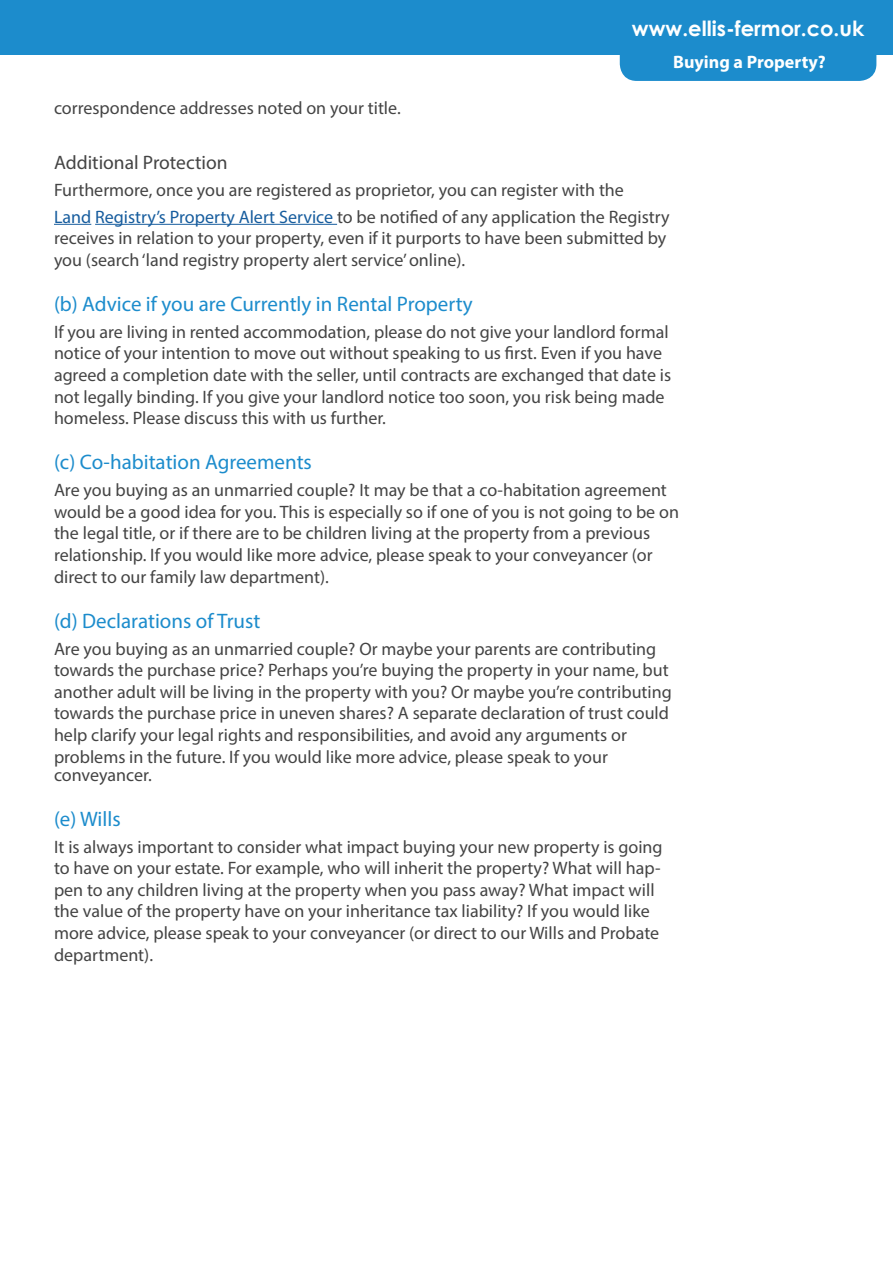
<style>
.page{position:relative;width:893px;height:1263px;background:#fff}
.page>*{position:absolute;margin:0;border:0;box-sizing:border-box;transform-origin:0 0}
.t1{font:21px "Myriad Pro";color:#1c8ccc}
.t2{font:700 21px "Century Gothic";color:#fff}
.t3{font:19.5px "Myriad Pro";color:#444}
.t4{font:18px "Myriad Pro";color:#444}
.t5{font:700 18px "Myriad Pro";color:#fff}
.s1{color:#175d9e}
</style>
<div class="page">
<hr style="left:54px;top:224px;width:37px;height:1px;background:#175d9e">
<hr style="left:95px;top:224px;width:242px;height:1px;background:#175d9e">
<div style="left:0;top:0;width:893px;height:54px;background:#1c8ccc"></div>
<div style="left:620px;top:27px;width:256px;height:54px;background:#1c8ccc;border-radius:17px"></div>
<p class="t2" style="left:632px;top:12px;width:234px">www.ellis-fermor.co.uk</p>
<p class="t5" style="left:673px;top:50px;width:154px">Buying a Property?</p>
<p class="t4" style="left:54px;top:97px;width:348px">correspondence addresses noted on your title.</p>
<p class="t3" style="left:54px;top:150px;width:175px">Additional Protection</p>
<p class="t4" style="left:54px;top:178px;width:571px">Furthermore, once you are registered as proprietor, you can register with the</p>
<p class="t4" style="left:54px;top:205px;width:617px"><span class="s1">Land Registry’s Property Alert Service</span> to be notified of any application the Registry</p>
<p class="t4" style="left:54px;top:227px;width:614px">receives in relation to your property, even if it purports to have been submitted by</p>
<p class="t4" style="left:54px;top:249px;width:413px">you (search ‘land registry property alert service’ online).</p>
<p class="t1" style="left:54px;top:291px;width:420px">(b) Advice if you are Currently in Rental Property</p>
<p class="t4" style="left:54px;top:321px;width:616px">If you are living in rented accommodation, please do not give your landlord formal</p>
<p class="t4" style="left:54px;top:342px;width:609px">notice of your intention to move out without speaking to us first. Even if you have</p>
<p class="t4" style="left:54px;top:364px;width:619px">agreed a completion date with the seller, until contracts are exchanged that date is</p>
<p class="t4" style="left:54px;top:385px;width:612px">not legally binding. If you give your landlord notice too soon, you risk being made</p>
<p class="t4" style="left:54px;top:407px;width:334px">homeless. Please discuss this with us further.</p>
<p class="t1" style="left:54px;top:449px;width:259px">(c) Co-habitation Agreements</p>
<p class="t4" style="left:54px;top:479px;width:614px">Are you buying as an unmarried couple? It may be that a co-habitation agreement</p>
<p class="t4" style="left:54px;top:501px;width:626px">would be a good idea for you. This is especially so if one of you is not going to be on</p>
<p class="t4" style="left:54px;top:522px;width:598px">the legal title, or if there are to be children living at the property from a previous</p>
<p class="t4" style="left:54px;top:544px;width:600px">relationship. If you would like more advice, please speak to your conveyancer (or</p>
<p class="t4" style="left:54px;top:565px;width:276px">direct to our family law department).</p>
<p class="t1" style="left:54px;top:607px;width:208px">(d) Declarations of Trust</p>
<p class="t4" style="left:54px;top:637px;width:604px">Are you buying as an unmarried couple? Or maybe your parents are contributing</p>
<p class="t4" style="left:54px;top:659px;width:616px">towards the purchase price? Perhaps you’re buying the property in your name, but</p>
<p class="t4" style="left:54px;top:681px;width:619px">another adult will be living in the property with you? Or maybe you’re contributing</p>
<p class="t4" style="left:54px;top:702px;width:616px">towards the purchase price in uneven shares? A separate declaration of trust could</p>
<p class="t4" style="left:54px;top:724px;width:574px">help clarify your legal rights and responsibilities, and avoid any arguments or</p>
<p class="t4" style="left:54px;top:745px;width:555px">problems in the future. If you would like more advice, please speak to your</p>
<p class="t4" style="left:54px;top:763px;width:99px">conveyancer.</p>
<p class="t1" style="left:54px;top:805px;width:68px">(e) Wills</p>
<p class="t4" style="left:54px;top:835px;width:610px">It is always important to consider what impact buying your new property is going</p>
<p class="t4" style="left:54px;top:857px;width:608px">to have on your estate. For example, who will inherit the property? What will hap-</p>
<p class="t4" style="left:54px;top:879px;width:602px">pen to any children living at the property when you pass away? What impact will</p>
<p class="t4" style="left:54px;top:900px;width:597px">the value of the property have on your inheritance tax liability? If you would like</p>
<p class="t4" style="left:54px;top:922px;width:607px">more advice, please speak to your conveyancer (or direct to our Wills and Probate</p>
<p class="t4" style="left:54px;top:943px;width:101px">department).</p>
</div>
